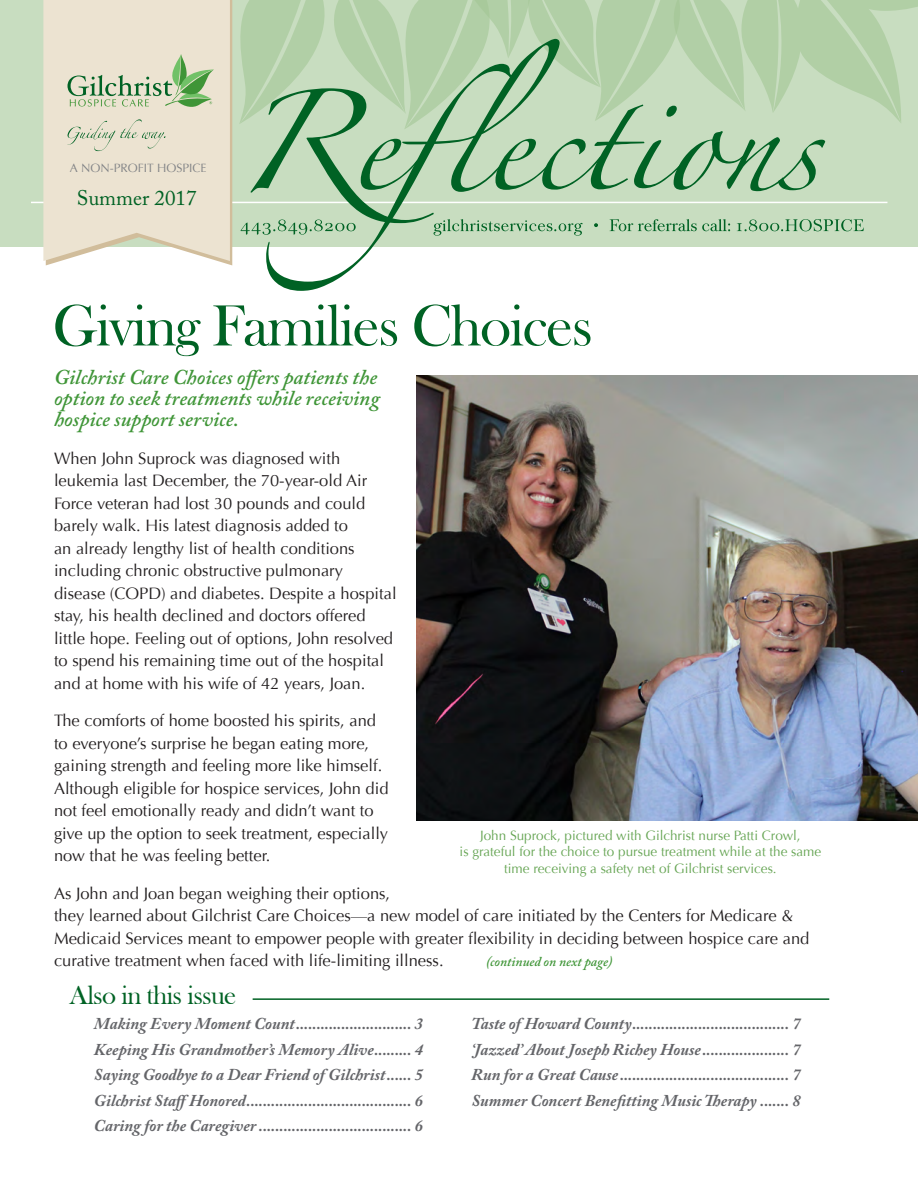
<style>
.page{position:relative;width:918px;height:1188px;background:#fff}
.page>*{position:absolute;margin:0;border:0;box-sizing:border-box;transform-origin:0 0}
.t1{font:90px "Zapfino";color:#006224}
.t2{font:60px "Bask Old Face";letter-spacing:-.025em;color:#006224}
.t3{font:27px "Bask Old Face";letter-spacing:-.025em;color:#006224}
.Note_Level_2{font:italic 600 21px/21.3px "Adobe Caslon Pro";color:#3f9537}
.t4{font:21px "Adobe Caslon Pro";color:#006224}
.Note_Level_2-2{font:16.5px/22.5px "Optima";color:#231f20}
.Leader_Dots{font:italic 700 16.5px "Adobe Caslon Pro";color:#646569}
.t5{font:13.5px/16.5px "Optima";color:#66a554;text-align:center}
.t6{font:italic 600 13.5px "Adobe Caslon Pro";color:#3f9537}
.t7{font:12px "Optima";color:#808285}
</style>
<div class="page">
<img style="left:417px;top:376px;width:501px;height:444px">
<div style="left:0;top:0;width:918px;height:247px;background:#c8ddc0"></div>
<svg style="left:239px;top:0;width:679px;height:129px"></svg>
<hr style="left:31px;top:202px;width:856px;height:1px;background:#fff">
<svg style="left:46px;top:0;width:186px;height:265px"></svg>
<svg style="left:43px;top:0;width:187px;height:261px;background:#ebe3d1"></svg>
<svg style="left:67px;top:54px;width:147px;height:55px;background:#c5d1b1"></svg>
<svg style="left:68px;top:119px;width:97px;height:32px;background:#dddbc6"></svg>
<svg style="left:241px;top:219px;width:623px;height:17px"></svg>
<hr style="left:253px;top:998px;width:576px;height:2px;background:#006224">
<p class="t7" style="left:70px;top:161px;width:138px">A NON-PROFIT HOSPICE</p>
<p class="t4" style="left:77px;top:185px;width:121px">Summer 2017</p>
<p class="t1" style="left:235px;top:105px;width:586px">Reflections</p>
<p class="t2" style="left:52px;top:293px;width:542px">Giving Families Choices</p>
<p class="Note_Level_2" style="left:54px;top:366px;width:327px">Gilchrist Care Choices offers patients the option to seek treatments while receiving hospice support service.</p>
<p class="Note_Level_2-2" style="left:54px;top:447px;width:344px">When John Suprock was diagnosed with leukemia last December, the 70-year-old Air Force veteran had lost 30 pounds and could barely walk. His latest diagnosis added to<br>an already lengthy list of health conditions including chronic obstructive pulmonary disease (COPD) and diabetes. Despite a hospital stay, his health declined and doctors offered little hope. Feeling out of options, John resolved to spend his remaining time out of the hospital and at home with his wife of 42 years, Joan.</p>
<p class="Note_Level_2-2" style="left:54px;top:710px;width:336px">The comforts of home boosted his spirits, and to everyone’s surprise he began eating more, gaining strength and feeling more like himself.<br>Although eligible for hospice services, John did not feel emotionally ready and didn’t want to give up the option to seek treatment, especially now that he was feeling better.</p>
<p class="Note_Level_2-2" style="left:54px;top:882px;width:757px">As John and Joan began weighing their options,<br>they learned about Gilchrist Care Choices—a new model of care initiated by the Centers for Medicare &amp; Medicaid Services meant to empower people with greater flexibility in deciding between hospice care and curative treatment when faced with life-limiting illness.</p>
<p class="t5" style="left:460px;top:827px;width:363px">John Suprock, pictured with Gilchrist nurse Patti Crowl,<br>is grateful for the choice to pursue treatment while at the same time receiving a safety net of Gilchrist services.</p>
<p class="t6" style="left:486px;top:954px;width:128px">(continued on next page)</p>
<p class="t3" style="left:69px;top:980px;width:168px">Also in this issue</p>
<p class="Leader_Dots" style="left:94px;top:1014px;width:331px">Making Every Moment Count............................ 3</p>
<p class="Leader_Dots" style="left:94px;top:1040px;width:331px">Keeping His Grandmother’s Memory Alive......... 4</p>
<p class="Leader_Dots" style="left:94px;top:1065px;width:331px">Saying Goodbye to a Dear Friend of Gilchrist...... 5</p>
<p class="Leader_Dots" style="left:94px;top:1091px;width:331px">Gilchrist StaffHonored........................................ 6</p>
<p class="Leader_Dots" style="left:94px;top:1116px;width:331px">Caring for the Caregiver ..................................... 6</p>
<p class="Leader_Dots" style="left:472px;top:1014px;width:331px">Taste of Howard County...................................... 7</p>
<p class="Leader_Dots" style="left:472px;top:1040px;width:331px">‘Jazzed’ About Joseph Richey House..................... 7</p>
<p class="Leader_Dots" style="left:472px;top:1065px;width:331px">Run for a Great Cause......................................... 7</p>
<p class="Leader_Dots" style="left:472px;top:1091px;width:331px">Summer Concert Benefitting Music Therapy ....... 8</p>
</div>
